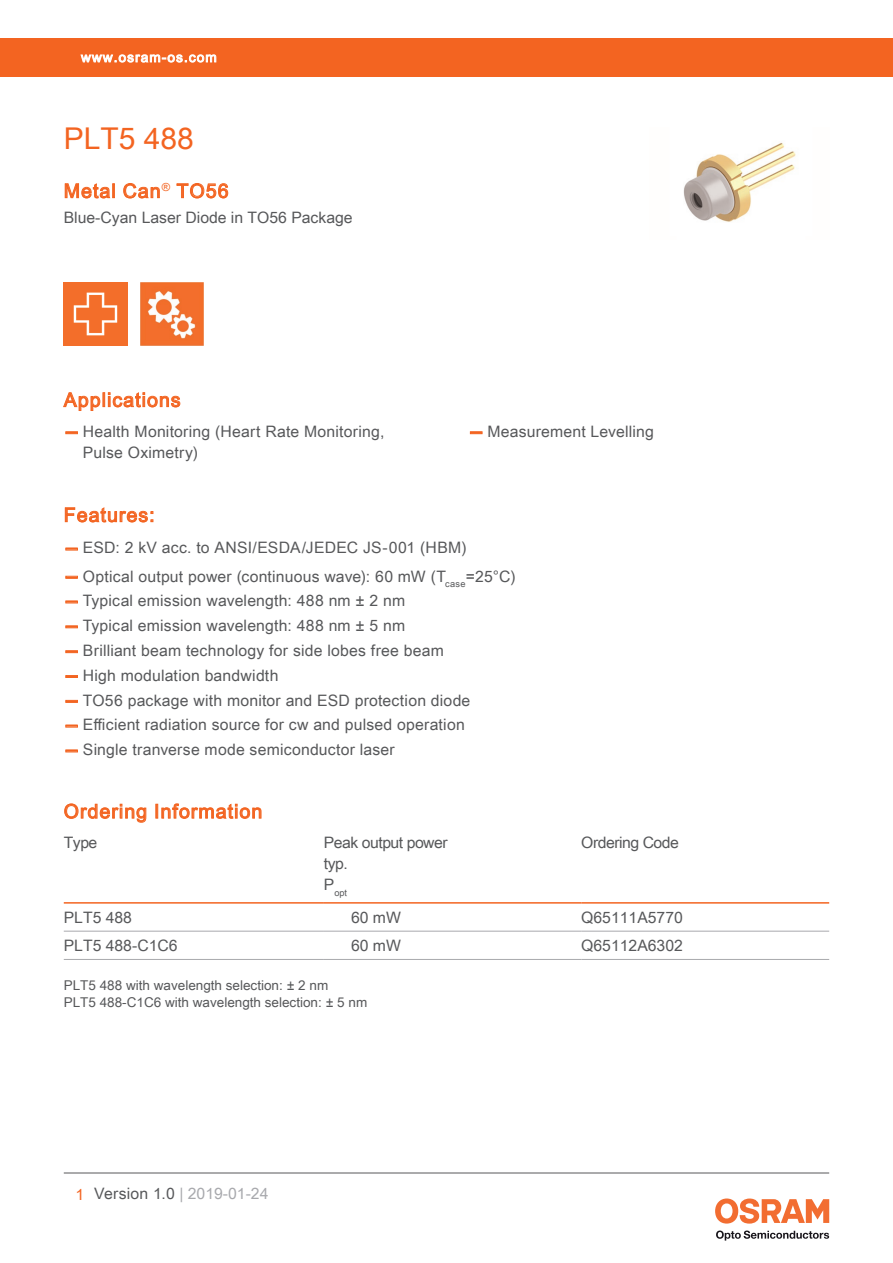
<style>
.page{position:relative;width:893px;height:1263px;background:#fff}
.page>*{position:absolute;margin:0;border:0;box-sizing:border-box;transform-origin:0 0}
.t1{font:30px "Arial Unicode MS";color:#f36421}
.t2{font:19.5px "Arial Unicode MS";letter-spacing:.055em;color:#f36421}
.t3{font:15.75px/21px "Arial Unicode MS";letter-spacing:.01em;color:#57585a}
.t4{font:15.75px "Arial Unicode MS";letter-spacing:-.03em;color:#57585a}
.t5{font:15.75px "Arial Unicode MS";color:#a8a9ad}
.t6{font:13.5px/16.2px "Arial Unicode MS";color:#57585a}
.t7{font:13.5px "Arial Unicode MS";letter-spacing:.085em;color:#fff}
.t8{font:9.15px "Arial Unicode MS";color:#57585a}
.s1{font-family:"Helvetica Neue LT Pro";font-weight:700;color:#f36421}
.s2{color:#f36421}
.s3{color:#57585a}
</style>
<div class="page">
<hr style="left:64px;top:1173px;width:765px;height:1px;background:#57585a">
<svg style="left:716px;top:1230px;width:113px;height:10px"></svg>
<svg style="left:715px;top:1198px;width:114px;height:25px"></svg>
<div style="left:0;top:38px;width:893px;height:39px;background:#f36421"></div>
<svg style="left:80px;top:54px;width:137px;height:9px"></svg>
<svg style="left:63px;top:392px;width:118px;height:19px"></svg>
<img style="left:683px;top:142px;width:113px;height:80px">
<svg style="left:64px;top:183px;width:47px;height:16px"></svg>
<div style="left:112px;top:183px;width:3px;height:15px;border:1px solid #f36421"></div>
<svg style="left:123px;top:183px;width:37px;height:16px"></svg>
<svg style="left:176px;top:183px;width:53px;height:16px"></svg>
<img style="left:64px;top:282px;width:63px;height:64px">
<img style="left:140px;top:282px;width:64px;height:64px">
<svg style="left:66px;top:432px;width:11px;height:2px"></svg>
<svg style="left:470px;top:432px;width:12px;height:2px"></svg>
<svg style="left:65px;top:507px;width:88px;height:16px"></svg>
<svg style="left:66px;top:548px;width:11px;height:2px"></svg>
<svg style="left:66px;top:576px;width:11px;height:2px"></svg>
<svg style="left:66px;top:601px;width:11px;height:2px"></svg>
<svg style="left:66px;top:626px;width:11px;height:2px"></svg>
<svg style="left:66px;top:651px;width:11px;height:2px"></svg>
<svg style="left:66px;top:675px;width:11px;height:2px"></svg>
<svg style="left:66px;top:700px;width:11px;height:2px"></svg>
<svg style="left:66px;top:725px;width:11px;height:2px"></svg>
<svg style="left:66px;top:750px;width:11px;height:2px"></svg>
<hr style="left:64px;top:902px;width:260px;height:2px;background:#f36421">
<hr style="left:324px;top:902px;width:257px;height:2px;background:#f36421">
<hr style="left:581px;top:902px;width:248px;height:2px;background:#f36421">
<hr style="left:64px;top:931px;width:260px;height:1px;background:#a8a9ad">
<hr style="left:324px;top:931px;width:257px;height:1px;background:#a8a9ad">
<hr style="left:581px;top:931px;width:248px;height:1px;background:#a8a9ad">
<hr style="left:64px;top:959px;width:260px;height:1px;background:#a8a9ad">
<hr style="left:324px;top:959px;width:257px;height:1px;background:#a8a9ad">
<hr style="left:581px;top:959px;width:248px;height:1px;background:#a8a9ad">
<svg style="left:64px;top:803px;width:83px;height:20px"></svg>
<div style="left:155px;top:804px;width:3px;height:14px;border:1px solid #f36421"></div>
<svg style="left:161px;top:803px;width:101px;height:16px"></svg>
<p class="t7" style="left:81px;top:47px;width:137px">www.osram-os.com</p>
<h1 class="t1" style="left:64px;top:117px;width:132px">PLT5 488</h1>
<p class="t2" style="left:64px;top:177px;width:166px">Metal Can<sup>®</sup> TO56</p>
<p class="t3" style="left:64px;top:207px;width:290px">Blue-Cyan Laser Diode in TO56 Package</p>
<p class="t2" style="left:64px;top:386px;width:118px">Applications</p>
<p class="t3" style="left:83px;top:421px;width:303px;text-indent:-19px"><span class="s1">—</span> Health Monitoring (Heart Rate Monitoring,<br>Pulse Oximetry)</p>
<p class="t3" style="left:468px;top:421px;width:187px"><span class="s1">—</span> Measurement Levelling</p>
<p class="t2" style="left:64px;top:501px;width:92px">Features:</p>
<p class="t3" style="left:64px;top:537px;width:404px"><span class="s1">—</span> ESD: 2 kV acc. to ANSI/ESDA/JEDEC JS-001 (HBM)</p>
<p class="t3" style="left:64px;top:565px;width:453px"><span class="s1">—</span> Optical output power (continuous wave): 60 mW (T<sub>case</sub>=25°C)</p>
<p class="t3" style="left:64px;top:590px;width:343px"><span class="s1">—</span> Typical emission wavelength: 488 nm ± 2 nm</p>
<p class="t3" style="left:64px;top:615px;width:343px"><span class="s1">—</span> Typical emission wavelength: 488 nm ± 5 nm</p>
<p class="t3" style="left:64px;top:640px;width:382px"><span class="s1">—</span> Brilliant beam technology for side lobes free beam</p>
<p class="t3" style="left:64px;top:664px;width:216px"><span class="s1">—</span> High modulation bandwidth</p>
<p class="t3" style="left:64px;top:689px;width:408px"><span class="s1">—</span> TO56 package with monitor and ESD protection diode</p>
<p class="t3" style="left:64px;top:714px;width:403px"><span class="s1">—</span> Efficient radiation source for cw and pulsed operation</p>
<p class="t3" style="left:64px;top:739px;width:332px"><span class="s1">—</span> Single tranverse mode semiconductor laser</p>
<p class="t2" style="left:64px;top:797px;width:200px">Ordering Information</p>
<p class="t3" style="left:64px;top:831px;width:35px">Type</p>
<p class="t4" style="left:324px;top:831px;width:125px">Peak output power</p>
<p class="t4" style="left:581px;top:831px;width:99px">Ordering Code</p>
<p class="t3" style="left:324px;top:853px;width:25px">typ.</p>
<p class="t8" style="left:324px;top:886px;width:25px"><sup>P</sup>opt</p>
<p class="t3" style="left:64px;top:906px;width:70px">PLT5 488</p>
<p class="t3" style="left:351px;top:906px;width:51px">60 mW</p>
<p class="t3" style="left:581px;top:906px;width:103px">Q65111A5770</p>
<p class="t3" style="left:64px;top:934px;width:115px">PLT5 488-C1C6</p>
<p class="t3" style="left:351px;top:934px;width:51px">60 mW</p>
<p class="t3" style="left:581px;top:934px;width:103px">Q65112A6302</p>
<p class="t6" style="left:64px;top:977px;width:305px">PLT5 488 with wavelength selection: ± 2 nm<br>PLT5 488-C1C6 with wavelength selection: ± 5 nm</p>
<p class="t5" style="left:76px;top:1182px;width:194px"><span class="s2">1</span> <span class="s3">Version 1.0</span> | 2019-01-24</p>
</div>
